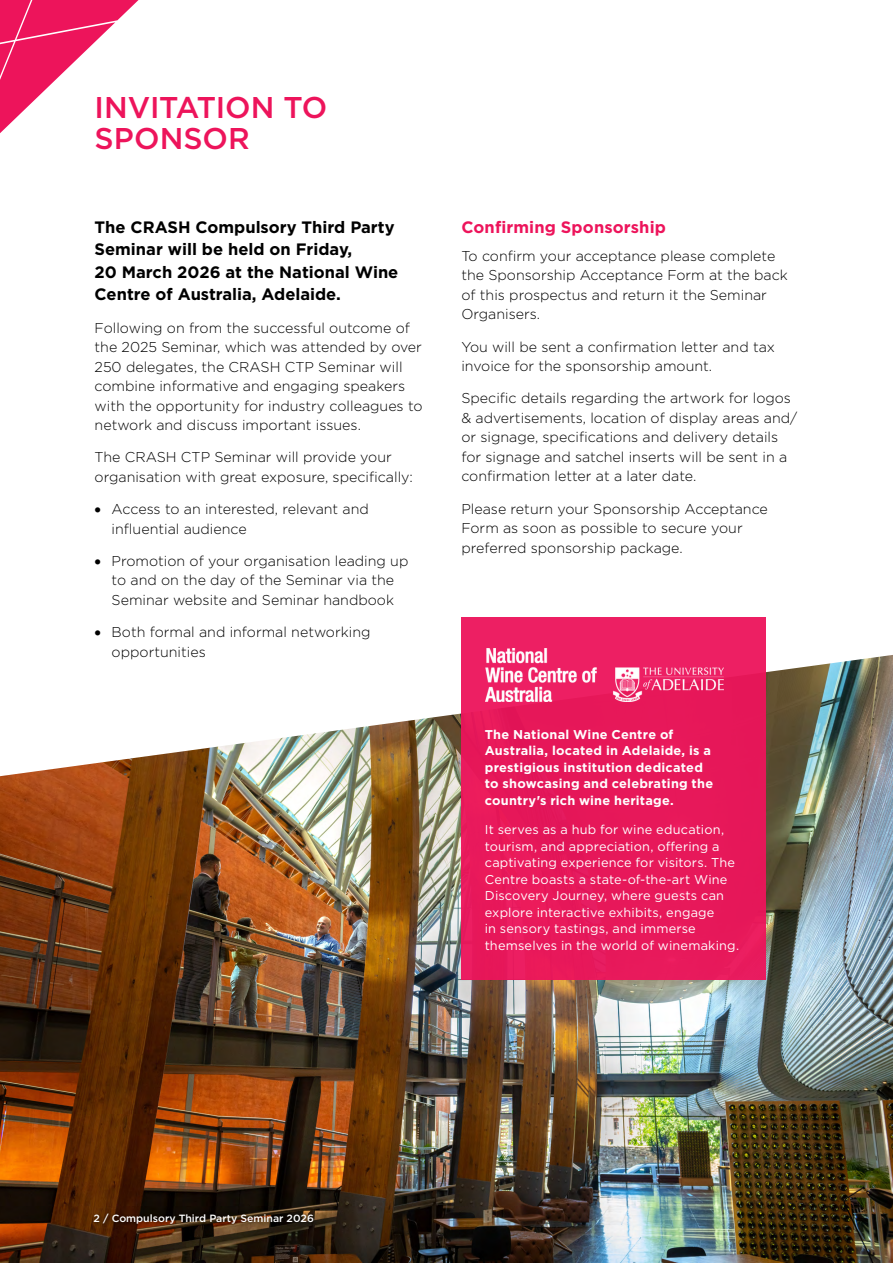
<style>
.page{position:relative;width:893px;height:1263px;background:#fff}
.page>*{position:absolute;margin:0;border:0;box-sizing:border-box;transform-origin:0 0}
.t1{font:500 30px/31.5px "Gotham";letter-spacing:-.005em;color:#ed145b}
.t2{font:700 16.5px/22.5px "Gotham";color:#000}
.t3{font:700 16.5px "Gotham";letter-spacing:.01em;color:#ed145b}
.t4{font:300 14.25px/19.5px "Gotham";color:#000}
.t5{font:12.75px/16.5px "Gotham";letter-spacing:.015em;color:#fff}
.t6{font:700 12.75px/16.5px "Gotham";letter-spacing:.02em;color:#fff}
.t7{font:500 10.5px "Gotham";color:#fff}
</style>
<div class="page">
<img style="left:0;top:655px;width:893px;height:608px">
<div style="left:461px;top:617px;width:305px;height:362px;background:#ed145b"></div>
<svg style="left:0;top:0;width:139px;height:133px"></svg>
<img style="left:485px;top:649px;width:238px;height:52px">
<div style="left:91px;top:1210px;width:225px;height:17px;background:#000;opacity:.75"></div>
<h1 class="t1" style="left:95px;top:91px;width:234px">INVITATION TO<br>SPONSOR</h1>
<p class="t2" style="left:95px;top:216px;width:305px">The CRASH Compulsory Third Party<br>Seminar will be held on Friday,<br>20 March 2026 at the National Wine<br>Centre of Australia, Adelaide.</p>
<p class="t4" style="left:95px;top:317px;width:329px">Following on from the successful outcome of the 2025 Seminar, which was attended by over 250 delegates, the CRASH CTP Seminar will combine informative and engaging speakers with the opportunity for industry colleagues to network and discuss important issues.</p>
<p class="t4" style="left:95px;top:447px;width:320px">The CRASH CTP Seminar will provide your organisation with great exposure, specifically:</p>
<p class="t4" style="left:112px;top:499px;width:259px;text-indent:-17px">• Access to an interested, relevant and influential audience</p>
<p class="t4" style="left:95px;top:551px;width:315px;text-align:center">• Promotion of your organisation leading up to and on the day of the Seminar via the<br>Seminar website and Seminar handbook</p>
<p class="t4" style="left:112px;top:622px;width:260px;text-indent:-17px">• Both formal and informal networking opportunities</p>
<p class="t3" style="left:461px;top:216px;width:206px">Confirming Sponsorship</p>
<p class="t4" style="left:461px;top:246px;width:328px">To confirm your acceptance please complete the Sponsorship Acceptance Form at the back of this prospectus and return it the Seminar Organisers.</p>
<p class="t4" style="left:461px;top:336px;width:315px">You will be sent a confirmation letter and tax invoice for the sponsorship amount.</p>
<p class="t4" style="left:461px;top:388px;width:337px">Specific details regarding the artwork for logos &amp; advertisements, location of display areas and/ or signage, specifications and delivery details for signage and satchel inserts will be sent in a confirmation letter at a later date.</p>
<p class="t4" style="left:461px;top:498px;width:308px">Please return your Sponsorship Acceptance<br>Form as soon as possible to secure your preferred sponsorship package.</p>
<p class="t6" style="left:485px;top:726px;width:230px">The National Wine Centre of Australia, located in Adelaide, is a prestigious institution dedicated to showcasing and celebrating the country's rich wine heritage.</p>
<p class="t5" style="left:485px;top:821px;width:256px">It serves as a hub for wine education, tourism, and appreciation, offering a captivating experience for visitors. The Centre boasts a state-of-the-art Wine Discovery Journey, where guests can explore interactive exhibits, engage<br>in sensory tastings, and immerse themselves in the world of winemaking.</p>
<p class="t7" style="left:94px;top:1212px;width:222px">2 / Compulsory Third Party Seminar 2026</p>
</div>
